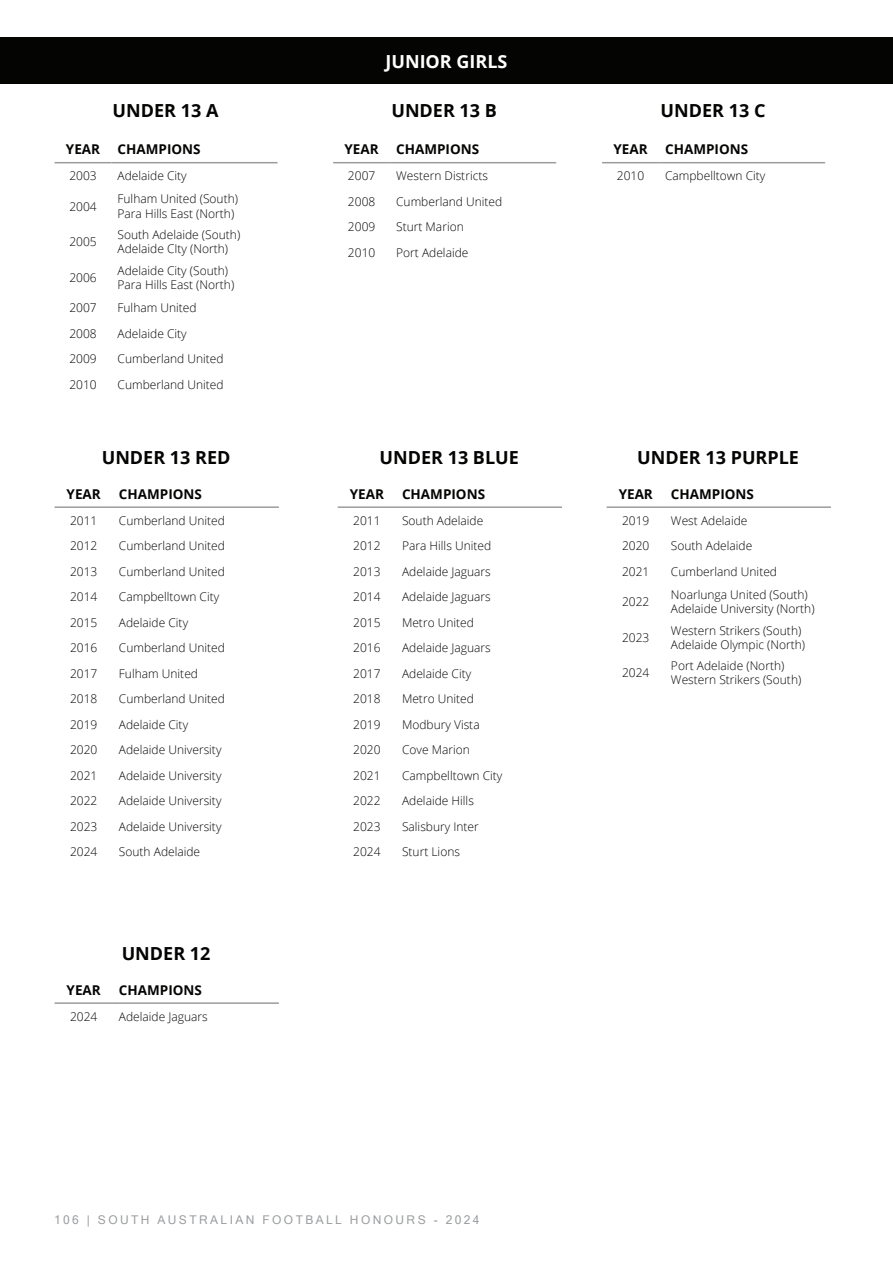
<style>
.page{position:relative;width:893px;height:1263px;background:#fff}
.page>*{position:absolute;margin:0;border:0;box-sizing:border-box;transform-origin:0 0}
.t1{font:700 18px "Open Sans";color:#040503}
.t2{font:700 18px "Open Sans";color:#fff}
.t3{font:700 13.5px "Open Sans";color:#040503}
.t4{font:300 12px/14.4px "Open Sans";color:#040503}
.t5{font:12px "Microsoft Sans Serif";letter-spacing:.2em;color:#9a9c9e}
</style>
<div class="page">
<hr style="left:55px;top:162px;width:57px;height:1px;background:#9a9c9e">
<hr style="left:112px;top:162px;width:166px;height:1px;background:#9a9c9e">
<hr style="left:333px;top:162px;width:57px;height:1px;background:#9a9c9e">
<hr style="left:390px;top:162px;width:166px;height:1px;background:#9a9c9e">
<hr style="left:602px;top:162px;width:57px;height:1px;background:#9a9c9e">
<hr style="left:659px;top:162px;width:166px;height:1px;background:#9a9c9e">
<hr style="left:55px;top:506px;width:58px;height:2px;background:#9a9c9e">
<hr style="left:113px;top:506px;width:166px;height:2px;background:#9a9c9e">
<div style="left:0;top:37px;width:893px;height:47px;background:#040503"></div>
<hr style="left:338px;top:506px;width:58px;height:2px;background:#9a9c9e">
<hr style="left:396px;top:506px;width:166px;height:2px;background:#9a9c9e">
<hr style="left:607px;top:506px;width:58px;height:2px;background:#9a9c9e">
<hr style="left:665px;top:506px;width:166px;height:2px;background:#9a9c9e">
<hr style="left:55px;top:1002px;width:58px;height:2px;background:#9a9c9e">
<hr style="left:113px;top:1002px;width:166px;height:2px;background:#9a9c9e">
<h1 class="t2" style="left:385px;top:48px;width:124px">JUNIOR GIRLS</h1>
<h1 class="t1" style="left:113px;top:98px;width:107px">UNDER 13 A</h1>
<h1 class="t1" style="left:391px;top:98px;width:107px">UNDER 13 B</h1>
<h1 class="t1" style="left:661px;top:98px;width:106px">UNDER 13 C</h1>
<p class="t3" style="left:66px;top:140px;width:36px">YEAR</p>
<p class="t3" style="left:118px;top:140px;width:85px">CHAMPIONS</p>
<p class="t4" style="left:69px;top:168px;width:29px">2003</p>
<p class="t4" style="left:118px;top:168px;width:71px">Adelaide City</p>
<p class="t4" style="left:69px;top:199px;width:29px">2004</p>
<p class="t4" style="left:118px;top:191px;width:122px">Fulham United (South)<br>Para Hills East (North)</p>
<p class="t4" style="left:69px;top:234px;width:29px">2005</p>
<p class="t4" style="left:118px;top:227px;width:124px">South Adelaide (South)<br>Adelaide CIty (North)</p>
<p class="t4" style="left:69px;top:270px;width:29px">2006</p>
<p class="t4" style="left:118px;top:263px;width:118px">Adelaide City (South)<br>Para Hills East (North)</p>
<p class="t4" style="left:69px;top:300px;width:29px">2007</p>
<p class="t4" style="left:118px;top:300px;width:81px">Fulham United</p>
<p class="t4" style="left:69px;top:326px;width:29px">2008</p>
<p class="t4" style="left:118px;top:326px;width:71px">Adelaide City</p>
<p class="t4" style="left:69px;top:351px;width:29px">2009</p>
<p class="t4" style="left:118px;top:351px;width:108px">Cumberland United</p>
<p class="t4" style="left:69px;top:377px;width:29px">2010</p>
<p class="t4" style="left:118px;top:377px;width:108px">Cumberland United</p>
<h1 class="t1" style="left:102px;top:445px;width:130px">UNDER 13 RED</h1>
<p class="t3" style="left:67px;top:484px;width:36px">YEAR</p>
<p class="t3" style="left:119px;top:484px;width:85px">CHAMPIONS</p>
<p class="t4" style="left:70px;top:513px;width:29px">2011</p>
<p class="t4" style="left:119px;top:513px;width:108px">Cumberland United</p>
<p class="t4" style="left:70px;top:538px;width:29px">2012</p>
<p class="t4" style="left:119px;top:538px;width:108px">Cumberland United</p>
<p class="t4" style="left:70px;top:564px;width:29px">2013</p>
<p class="t4" style="left:119px;top:564px;width:108px">Cumberland United</p>
<p class="t4" style="left:70px;top:589px;width:29px">2014</p>
<p class="t4" style="left:119px;top:589px;width:102px">Campbelltown City</p>
<p class="t4" style="left:70px;top:615px;width:29px">2015</p>
<p class="t4" style="left:119px;top:615px;width:71px">Adelaide City</p>
<p class="t4" style="left:70px;top:640px;width:29px">2016</p>
<p class="t4" style="left:119px;top:640px;width:108px">Cumberland United</p>
<p class="t4" style="left:70px;top:666px;width:29px">2017</p>
<p class="t4" style="left:119px;top:666px;width:81px">Fulham United</p>
<p class="t4" style="left:70px;top:691px;width:29px">2018</p>
<p class="t4" style="left:119px;top:691px;width:108px">Cumberland United</p>
<p class="t4" style="left:70px;top:717px;width:29px">2019</p>
<p class="t4" style="left:119px;top:717px;width:71px">Adelaide City</p>
<p class="t4" style="left:70px;top:742px;width:29px">2020</p>
<p class="t4" style="left:119px;top:742px;width:104px">Adelaide University</p>
<p class="t4" style="left:70px;top:768px;width:29px">2021</p>
<p class="t4" style="left:119px;top:768px;width:104px">Adelaide University</p>
<p class="t4" style="left:70px;top:793px;width:29px">2022</p>
<p class="t4" style="left:119px;top:793px;width:104px">Adelaide University</p>
<p class="t4" style="left:70px;top:819px;width:29px">2023</p>
<p class="t4" style="left:119px;top:819px;width:104px">Adelaide University</p>
<p class="t4" style="left:70px;top:844px;width:29px">2024</p>
<p class="t4" style="left:119px;top:844px;width:83px">South Adelaide</p>
<h1 class="t1" style="left:122px;top:941px;width:90px">UNDER 12</h1>
<p class="t3" style="left:67px;top:980px;width:36px">YEAR</p>
<p class="t3" style="left:119px;top:980px;width:85px">CHAMPIONS</p>
<p class="t4" style="left:70px;top:1009px;width:29px">2024</p>
<p class="t4" style="left:119px;top:1009px;width:90px">Adelaide Jaguars</p>
<p class="t3" style="left:345px;top:140px;width:36px">YEAR</p>
<p class="t3" style="left:396px;top:140px;width:85px">CHAMPIONS</p>
<p class="t4" style="left:348px;top:168px;width:29px">2007</p>
<p class="t4" style="left:396px;top:168px;width:93px">Western Districts</p>
<p class="t4" style="left:348px;top:194px;width:29px">2008</p>
<p class="t4" style="left:396px;top:194px;width:108px">Cumberland United</p>
<p class="t4" style="left:348px;top:219px;width:29px">2009</p>
<p class="t4" style="left:396px;top:219px;width:69px">Sturt Marion</p>
<p class="t4" style="left:348px;top:245px;width:29px">2010</p>
<p class="t4" style="left:396px;top:245px;width:74px">Port Adelaide</p>
<p class="t3" style="left:613px;top:140px;width:36px">YEAR</p>
<p class="t3" style="left:665px;top:140px;width:85px">CHAMPIONS</p>
<p class="t4" style="left:617px;top:168px;width:29px">2010</p>
<p class="t4" style="left:665px;top:168px;width:102px">Campbelltown City</p>
<h1 class="t1" style="left:379px;top:445px;width:141px">UNDER 13 BLUE</h1>
<h1 class="t1" style="left:637px;top:445px;width:163px">UNDER 13 PURPLE</h1>
<p class="t3" style="left:350px;top:484px;width:36px">YEAR</p>
<p class="t3" style="left:402px;top:484px;width:85px">CHAMPIONS</p>
<p class="t4" style="left:353px;top:513px;width:29px">2011</p>
<p class="t4" style="left:402px;top:513px;width:83px">South Adelaide</p>
<p class="t4" style="left:353px;top:538px;width:29px">2012</p>
<p class="t4" style="left:402px;top:538px;width:91px">Para Hills United</p>
<p class="t4" style="left:353px;top:564px;width:29px">2013</p>
<p class="t4" style="left:402px;top:564px;width:90px">Adelaide Jaguars</p>
<p class="t4" style="left:353px;top:589px;width:29px">2014</p>
<p class="t4" style="left:402px;top:589px;width:90px">Adelaide Jaguars</p>
<p class="t4" style="left:353px;top:615px;width:29px">2015</p>
<p class="t4" style="left:402px;top:615px;width:73px">Metro United</p>
<p class="t4" style="left:353px;top:640px;width:29px">2016</p>
<p class="t4" style="left:402px;top:640px;width:90px">Adelaide Jaguars</p>
<p class="t4" style="left:353px;top:666px;width:29px">2017</p>
<p class="t4" style="left:402px;top:666px;width:71px">Adelaide City</p>
<p class="t4" style="left:353px;top:691px;width:29px">2018</p>
<p class="t4" style="left:402px;top:691px;width:73px">Metro United</p>
<p class="t4" style="left:353px;top:717px;width:29px">2019</p>
<p class="t4" style="left:402px;top:717px;width:79px">Modbury Vista</p>
<p class="t4" style="left:353px;top:742px;width:29px">2020</p>
<p class="t4" style="left:402px;top:742px;width:69px">Cove Marion</p>
<p class="t4" style="left:353px;top:768px;width:29px">2021</p>
<p class="t4" style="left:402px;top:768px;width:102px">Campbelltown City</p>
<p class="t4" style="left:353px;top:793px;width:29px">2022</p>
<p class="t4" style="left:402px;top:793px;width:73px">Adelaide Hills</p>
<p class="t4" style="left:353px;top:819px;width:29px">2023</p>
<p class="t4" style="left:402px;top:819px;width:78px">Salisbury Inter</p>
<p class="t4" style="left:353px;top:844px;width:29px">2024</p>
<p class="t4" style="left:402px;top:844px;width:60px">Sturt Lions</p>
<p class="t3" style="left:619px;top:484px;width:36px">YEAR</p>
<p class="t3" style="left:671px;top:484px;width:85px">CHAMPIONS</p>
<p class="t4" style="left:622px;top:513px;width:29px">2019</p>
<p class="t4" style="left:671px;top:513px;width:78px">West Adelaide</p>
<p class="t4" style="left:622px;top:538px;width:29px">2020</p>
<p class="t4" style="left:671px;top:538px;width:83px">South Adelaide</p>
<p class="t4" style="left:622px;top:564px;width:29px">2021</p>
<p class="t4" style="left:671px;top:564px;width:108px">Cumberland United</p>
<p class="t4" style="left:622px;top:594px;width:29px">2022</p>
<p class="t4" style="left:671px;top:587px;width:145px">Noarlunga United (South)<br>Adelaide University (North)</p>
<p class="t4" style="left:622px;top:630px;width:29px">2023</p>
<p class="t4" style="left:671px;top:623px;width:136px">Western Strikers (South)<br>Adelaide Olympic (North)</p>
<p class="t4" style="left:622px;top:665px;width:29px">2024</p>
<p class="t4" style="left:671px;top:658px;width:132px">Port Adelaide (North)<br>Western Strikers (South)</p>
<p class="t5" style="left:54px;top:1212px;width:427px">106 | SOUTH AUSTRALIAN FOOTBALL HONOURS - 2024</p>
</div>
